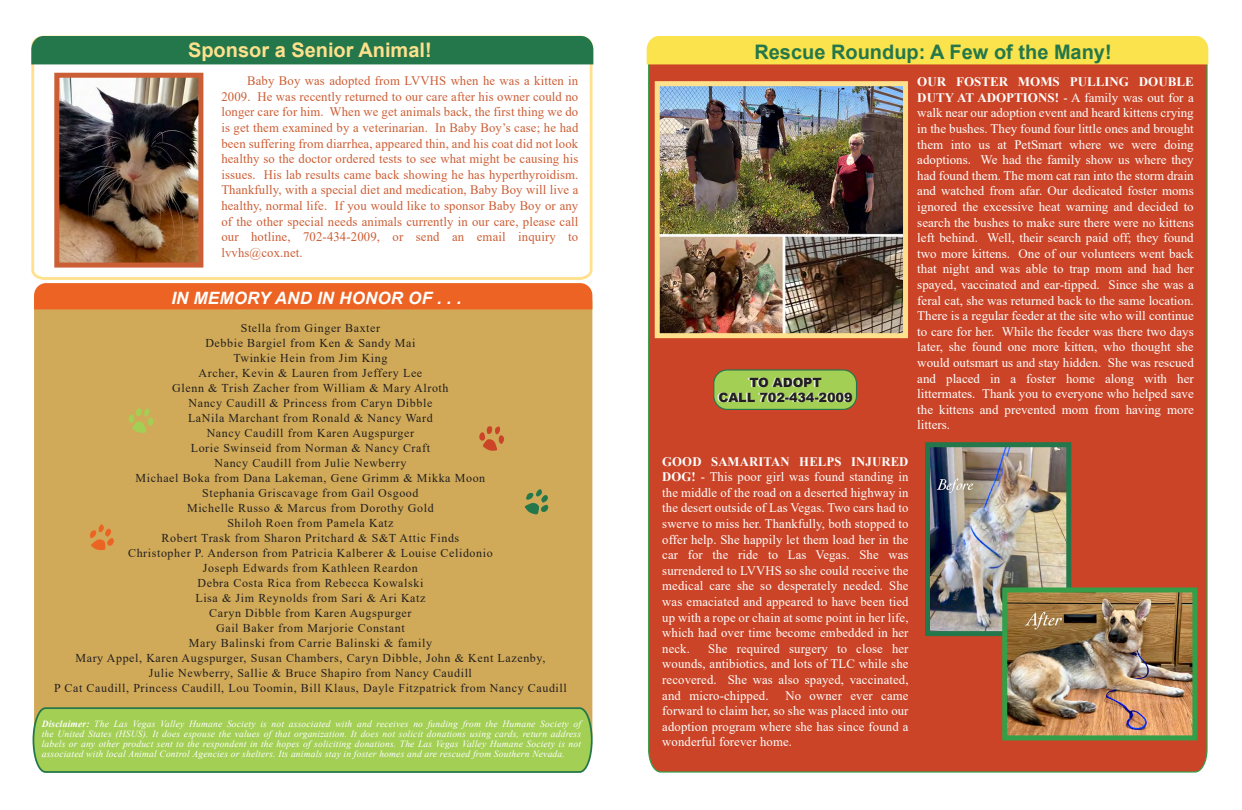
<style>
.page{position:relative;width:1242px;height:810px;background:#fff}
.page>*{position:absolute;margin:0;border:0;box-sizing:border-box;transform-origin:0 0}
.t1{font:700 20px "Arial";color:#24774a}
.t2{font:700 20px "Arial";color:#ffe18d}
.t3{font:italic 700 17px "Arial";letter-spacing:.01em;color:#fff}
.t4{font:13px/15.6px "Times New Roman";letter-spacing:.01em;color:#fff;text-align:justify}
.t5{font:13px/15.6px "Times New Roman";letter-spacing:.01em;color:#cc5e35;text-align:justify}
.t6{font:900 12.8px/15.4px "Arial";letter-spacing:-.005em;color:#231f20;text-align:center}
.t7{font:12px/15px "Times New Roman";letter-spacing:.05em;color:#231f20;text-align:center}
.t8{font:italic 9.5px/10.3px "Times New Roman";letter-spacing:.02em;color:#fff;text-align:justify}
.s1{font-weight:700}
</style>
<div class="page">
<div style="left:647px;top:64px;width:561px;height:709px;background:#cb4427"></div>
<div style="left:34px;top:309px;width:558px;height:397px;background:#d0aa58"></div>
<div style="left:34px;top:283px;width:558px;height:26px;background:#ed6323"></div>
<svg style="left:31px;top:35px;width:563px;height:245px"></svg>
<div style="left:647px;top:36px;width:561px;height:28px;background:#fae34c"></div>
<div style="left:31px;top:36px;width:562px;height:28px;background:#24774a"></div>
<svg style="left:32px;top:706px;width:561px;height:67px;background:#9dc956"></svg>
<svg style="left:89px;top:524px;width:26px;height:27px"></svg>
<svg style="left:479px;top:426px;width:26px;height:25px"></svg>
<svg style="left:523px;top:489px;width:27px;height:27px"></svg>
<svg style="left:128px;top:408px;width:26px;height:26px"></svg>
<img style="left:661px;top:87px;width:241px;height:245px">
<div style="left:655px;top:81px;width:253px;height:257px;border:5px solid #ffe18d"></div>
<div style="left:714px;top:370px;width:143px;height:39px;background:#a3cf55;border-radius:14px"></div>
<div style="left:713px;top:369px;width:144px;height:41px;border:1px solid #24774a;border-radius:14px"></div>
<img style="left:60px;top:79px;width:137px;height:183px">
<div style="left:54px;top:73px;width:149px;height:195px;border:5px solid #cc5e35"></div>
<img style="left:931px;top:448px;width:134px;height:182px">
<div style="left:925px;top:442px;width:146px;height:194px;border:5px solid #24774a"></div>
<img style="left:1008px;top:593px;width:183px;height:141px">
<div style="left:1002px;top:587px;width:195px;height:153px;border:5px solid #349f48"></div>
<p class="t2" style="left:188px;top:36px;width:245px">Sponsor a Senior Animal!</p>
<p class="t5" style="left:221px;top:73px;width:359px;text-indent:26px">Baby Boy was adopted from LVVHS when he was a kitten in 2009. He was recently returned to our care after his owner could no longer care for him. When we get animals back, the first thing we do is get them examined by a veterinarian. In Baby Boy’s case; he had been suffering from diarrhea, appeared thin, and his coat did not look healthy so the doctor ordered tests to see what might be causing his issues. His lab results came back showing he has hyperthyroidism.<br>Thankfully, with a special diet and medication, Baby Boy will live a healthy, normal life. If you would like to sponsor Baby Boy or any of the other special needs animals currently in our care, please call our hotline, 702-434-2009, or send an email inquiry to lvvhs@cox.net.</p>
<p class="t3" style="left:171px;top:287px;width:292px">IN MEMORY AND IN HONOR OF . . .</p>
<p class="t7" style="left:54px;top:320px;width:514px">Stella from Ginger Baxter<br>Debbie Bargiel from Ken &amp; Sandy Mai<br>Twinkie Hein from Jim King<br>Archer, Kevin &amp; Lauren from Jeffery Lee<br>Glenn &amp; Trish Zacher from William &amp; Mary Alroth<br>Nancy Caudill &amp; Princess from Caryn Dibble<br>LaNila Marchant from Ronald &amp; Nancy Ward<br>Nancy Caudill from Karen Augspurger<br>Lorie Swinseid from Norman &amp; Nancy Craft<br>Nancy Caudill from Julie Newberry<br>Michael Boka from Dana Lakeman, Gene Grimm &amp; Mikka Moon<br>Stephania Griscavage from Gail Osgood<br>Michelle Russo &amp; Marcus from Dorothy Gold<br>Shiloh Roen from Pamela Katz<br>Robert Trask from Sharon Pritchard &amp; S&amp;T Attic Finds<br>Christopher P. Anderson from Patricia Kalberer &amp; Louise Celidonio<br>Joseph Edwards from Kathleen Reardon<br>Debra Costa Rica from Rebecca Kowalski<br>Lisa &amp; Jim Reynolds from Sari &amp; Ari Katz<br>Caryn Dibble from Karen Augspurger<br>Gail Baker from Marjorie Constant<br>Mary Balinski from Carrie Balinski &amp; family<br>Mary Appel, Karen Augspurger, Susan Chambers, Caryn Dibble, John &amp; Kent Lazenby,<br>Julie Newberry, Sallie &amp; Bruce Shapiro from Nancy Caudill<br>P Cat Caudill, Princess Caudill, Lou Toomin, Bill Klaus, Dayle Fitzpatrick from Nancy Caudill</p>
<p class="t8" style="left:42px;top:718px;width:541px"><span class="s1">Disclaimer:</span> The Las Vegas Valley Humane Society is not associated with and receives no funding from the Humane Society of the United States (HSUS). It does espouse the values of that organization. It does not solicit donations using cards, return address labels or any other product sent to the respondent in the hopes of soliciting donations. The Las Vegas Valley Humane Society is not associated with local Animal Control Agencies or shelters. Its animals stay in foster homes and are rescued from Southern Nevada.</p>
<p class="t1" style="left:754px;top:38px;width:359px">Rescue Roundup: A Few of the Many!</p>
<p class="t6" style="left:718px;top:374px;width:136px">TO ADOPT<br>CALL 702-434-2009</p>
<p class="t4" style="left:917px;top:74px;width:278px"><span class="s1">OUR FOSTER MOMS PULLING DOUBLE DUTY AT ADOPTIONS!</span> - A family was out for a walk near our adoption event and heard kittens crying in the bushes. They found four little ones and brought them into us at PetSmart where we were doing adoptions. We had the family show us where they had found them. The mom cat ran into the storm drain and watched from afar. Our dedicated foster moms ignored the excessive heat warning and decided to search the bushes to make sure there were no kittens left behind. Well, their search paid off; they found two more kittens. One of our volunteers went back that night and was able to trap mom and had her spayed, vaccinated and ear-tipped. Since she was a feral cat, she was returned back to the same location.<br>There is a regular feeder at the site who will continue to care for her. While the feeder was there two days later, she found one more kitten, who thought she would outsmart us and stay hidden. She was rescued and placed in a foster home along with her littermates. Thank you to everyone who helped save the kittens and prevented mom from having more litters.</p>
<p class="t4" style="left:662px;top:453px;width:248px"><span class="s1">GOOD SAMARITAN HELPS INJURED DOG!</span> - This poor girl was found standing in the middle of the road on a deserted highway in the desert outside of Las Vegas. Two cars had to swerve to miss her. Thankfully, both stopped to offer help. She happily let them load her in the car for the ride to Las Vegas. She was surrendered to LVVHS so she could receive the medical care she so desperately needed. She was emaciated and appeared to have been tied up with a rope or chain at some point in her life, which had over time become embedded in her neck.</p>
<p class="t4" style="left:662px;top:640px;width:248px;text-indent:46px">She required surgery to close her wounds, antibiotics, and lots of TLC while she recovered. She was also spayed, vaccinated, and micro-chipped.</p>
<p class="t4" style="left:662px;top:687px;width:248px;text-indent:123px">No owner ever came forward to claim her, so she was placed into our adoption program where she has since found a wonderful forever home.</p>
</div>
